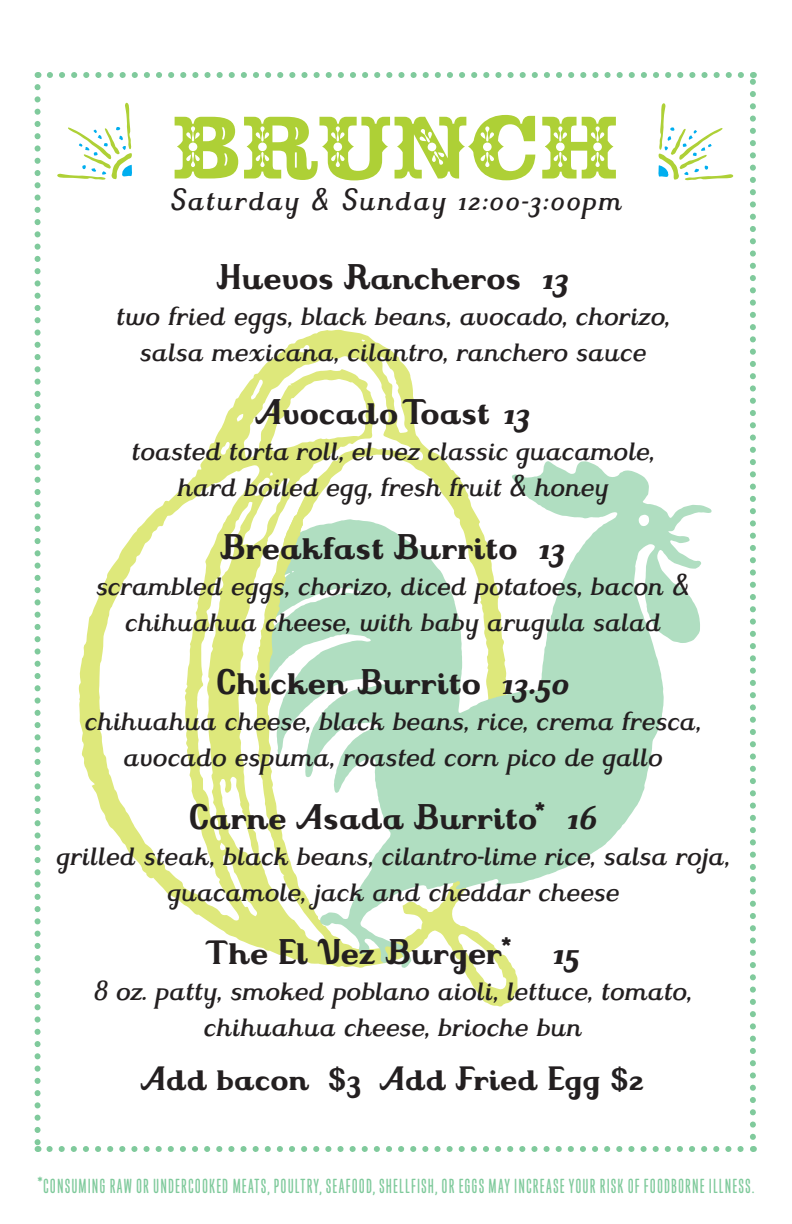
<style>
.page{position:relative;width:792px;height:1224px;background:#fff}
.page>*{position:absolute;margin:0;border:0;box-sizing:border-box;transform-origin:0 0}
.t1{font:92px "Calavera 2";letter-spacing:.01em;color:#aed036}
.t2{font:700 38px "Mrs Green";color:#231f20}
.t3{font:700 36px "Mrs Green";color:#231f20}
.t4{font:italic 33px "Mrs Green";letter-spacing:.045em;color:#231f20}
.t5{font:italic 32px/36px "Mrs Green";letter-spacing:-.005em;color:#231f20;text-align:center}
.t6{font:700 20px "Hand Gothic";letter-spacing:.055em;color:#80ca9c}
.s1{font-style:italic}
.s2{font-size:36px}
.s3{font-size:28px}
</style>
<div class="page">
<svg style="left:79px;top:330px;width:439px;height:677px"></svg>
<svg style="left:261px;top:461px;width:451px;height:507px"></svg>
<svg style="left:255px;top:508px;width:56px;height:222px"></svg>
<svg style="left:49px;top:1146px;width:695px;height:6px"></svg>
<svg style="left:35px;top:87px;width:6px;height:1065px"></svg>
<svg style="left:750px;top:72px;width:6px;height:1065px"></svg>
<svg style="left:38px;top:72px;width:703px;height:6px"></svg>
<svg style="left:658px;top:103px;width:76px;height:77px"></svg>
<svg style="left:57px;top:102px;width:75px;height:78px"></svg>
<h1 class="t1" style="left:173px;top:91px;width:446px">BRUNCH</h1>
<p class="t4" style="left:169px;top:182px;width:454px">Saturday &amp; Sunday 12:00-3:00pm</p>
<p class="t2" style="left:216px;top:255px;width:353px">Huevos Rancheros <span class="s1">13</span></p>
<p class="t5" style="left:115px;top:298px;width:556px">two fried eggs, black beans, avocado, chorizo, salsa mexicana, cilantro, ranchero sauce</p>
<p class="t2" style="left:255px;top:390px;width:275px">Avocado Toast <span class="s1">13</span></p>
<p class="t5" style="left:131px;top:433px;width:525px">toasted torta roll, el vez classic guacamole, hard boiled egg, fresh fruit &amp; honey</p>
<p class="t2" style="left:220px;top:525px;width:346px">Breakfast Burrito <span class="s1">13</span></p>
<p class="t5" style="left:95px;top:568px;width:596px">scrambled eggs, chorizo, diced potatoes, bacon &amp; chihuahua cheese, with baby arugula salad</p>
<p class="t2" style="left:216px;top:660px;width:353px">Chicken Burrito <span class="s1">13.50</span></p>
<p class="t5" style="left:84px;top:703px;width:618px">chihuahua cheese, black beans, rice, crema fresca, avocado espuma, roasted corn pico de gallo</p>
<p class="t2" style="left:189px;top:795px;width:408px">Carne Asada Burrito* <span class="s1">16</span></p>
<p class="t5" style="left:55px;top:838px;width:676px">grilled steak, black beans, cilantro-lime rice, salsa roja, guacamole, jack and cheddar cheese</p>
<p class="t2" style="left:205px;top:930px;width:375px"><span class="s2">T</span>he El Vez Burger* <span class="s1">15</span></p>
<p class="t5" style="left:93px;top:973px;width:599px">8 oz. patty, smoked poblano aioli, lettuce, tomato, chihuahua cheese, brioche bun</p>
<p class="t3" style="left:141px;top:1058px;width:505px">Add bacon $3 Add Fried Egg $2</p>
<p class="t6" style="left:38px;top:1175px;width:718px"><span class="s3">*</span>CONSUMING RAW OR UNDERCOOKED MEATS, POULTRY, SEAFOOD, SHELLFISH, OR EGGS MAY INCREASE YOUR RISK OF FOODBORNE ILLNESS.</p>
</div>
